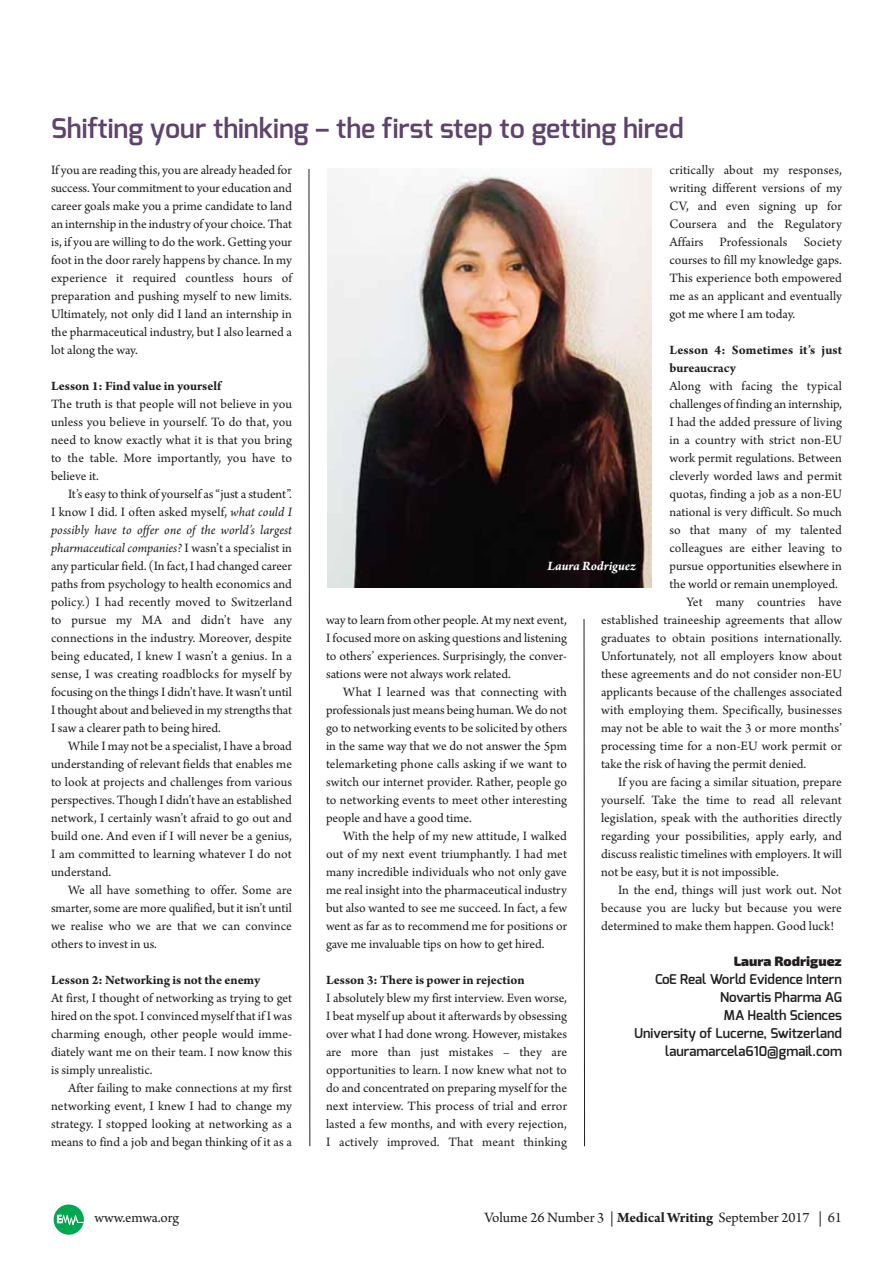
<style>
.page{position:relative;width:893px;height:1263px;background:#fff}
.page>*{position:absolute;margin:0;border:0;box-sizing:border-box;transform-origin:0 0}
.t1{font:600 27px "Exo";color:#5e436c}
.t2{font:15px "Arno Pro";letter-spacing:-.005em;color:#231f20}
.t3{font:13.5px/18px "Arno Pro";letter-spacing:.005em;color:#231f20;text-align:justify}
.t4{font:700 13.5px/18px "Arno Pro";color:#231f20}
.t5{font:600 13.5px/18px "Exo";color:#231f20;text-align:right}
.t6{font:900 13.5px "Exo 2";color:#231f20}
.t7{font:italic 700 13.5px "Arno Pro";color:#fff}
.s1{font-style:italic}
.s2{font-weight:700}
</style>
<div class="page">
<svg style="left:54px;top:1204px;width:30px;height:31px"></svg>
<svg style="left:309px;top:169px;width:1px;height:977px"></svg>
<svg style="left:584px;top:619px;width:1px;height:528px"></svg>
<img style="left:327px;top:169px;width:324px;height:419px">
<h1 class="t1" style="left:51px;top:117px;width:634px">Shifting your thinking – the first step to getting hired</h1>
<p class="t3" style="left:51px;top:162px;width:243px">If you are reading this, you are already headed for success. Your commitment to your education and career goals make you a prime candidate to land an internship in the industry of your choice. That is, if you are willing to do the work. Getting your foot in the door rarely happens by chance. In my experience it required countless hours of preparation and pushing myself to new limits.<br>Ultimately, not only did I land an internship in the pharmaceutical industry, but I also learned a lot along the way.</p>
<p class="t4" style="left:51px;top:378px;width:172px">Lesson 1: Find value in yourself</p>
<p class="t3" style="left:51px;top:396px;width:242px">The truth is that people will not believe in you unless you believe in yourself. To do that, you need to know exactly what it is that you bring to the table. More importantly, you have to believe it.</p>
<p class="t3" style="left:51px;top:486px;width:243px;text-indent:17px">It’s easy to think of yourself as “just a student”.<br>I know I did. I often asked myself, <span class="s1">what could I possibly have to offer one of the world’s largest pharmaceutical companies?</span> I wasn’t a specialist in any particular field. (In fact, I had changed career paths from psychology to health economics and policy.) I had recently moved to Switzerland to pursue my MA and didn’t have any connections in the industry. Moreover, despite being educated, I knew I wasn’t a genius. In a sense, I was creating roadblocks for myself by focusing on the things I didn’t have. It wasn’t until I thought about and believed in my strengths that I saw a clearer path to being hired.</p>
<p class="t3" style="left:51px;top:738px;width:243px;text-indent:17px">While I may not be a specialist, I have a broad understanding of relevant fields that enables me to look at projects and challenges from various perspectives. Though I didn’t have an established network, I certainly wasn’t afraid to go out and build one. And even if I will never be a genius, I am committed to learning whatever I do not understand.</p>
<p class="t3" style="left:51px;top:882px;width:242px;text-indent:17px">We all have something to offer. Some are smarter, some are more qualified, but it isn’t until we realise who we are that we can convince others to invest in us.</p>
<p class="t4" style="left:51px;top:972px;width:211px">Lesson 2: Networking is not the enemy</p>
<p class="t3" style="left:51px;top:990px;width:243px">At first, I thought of networking as trying to get hired on the spot. I convinced myself that if I was charming enough, other people would imme - diately want me on their team. I now know this is simply unrealistic.</p>
<p class="t3" style="left:51px;top:1080px;width:243px;text-indent:17px">After failing to make connections at my first networking event, I knew I had to change my strategy. I stopped looking at networking as a means to find a job and began thinking of it as a</p>
<p class="t3" style="left:669px;top:162px;width:174px">critically about my responses, writing different versions of my CV, and even signing up for Coursera and the Regulatory Affairs Profess ionals Society courses to fill my knowledge gaps.<br>This experience both empowered me as an applicant and eventually got me where I am today.</p>
<p class="t4" style="left:669px;top:342px;width:174px">Lesson 4: Sometimes it’s just bureaucracy</p>
<p class="t3" style="left:669px;top:378px;width:174px">Along with facing the typical</p>
<p class="t3" style="left:669px;top:396px;width:174px">challenges of finding an internship,</p>
<p class="t3" style="left:669px;top:414px;width:174px">I had the added pressure of living</p>
<p class="t3" style="left:669px;top:432px;width:174px">in a country with strict non-EU</p>
<p class="t3" style="left:669px;top:450px;width:174px">work permit regulations. Between</p>
<p class="t3" style="left:669px;top:468px;width:174px">cleverly worded laws and permit</p>
<p class="t3" style="left:669px;top:486px;width:174px">quotas, finding a job as a non-EU</p>
<p class="t3" style="left:669px;top:504px;width:174px">national is very difficult. So much</p>
<p class="t3" style="left:669px;top:522px;width:174px">so that many of my talented</p>
<p class="t3" style="left:669px;top:540px;width:174px">colleagues are either leaving to</p>
<p class="t3" style="left:669px;top:558px;width:174px">pursue opportunities elsewhere in</p>
<p class="t3" style="left:669px;top:576px;width:170px">the world or remain unemployed.</p>
<p class="t3" style="left:686px;top:594px;width:157px">Yet many countries have</p>
<p class="t3" style="left:601px;top:612px;width:243px">established traineeship agreements that allow</p>
<p class="t3" style="left:601px;top:630px;width:242px">graduates to obtain positions internationally.</p>
<p class="t3" style="left:601px;top:648px;width:242px">Unfor tunately, not all employers know about</p>
<p class="t3" style="left:601px;top:666px;width:243px">these agreements and do not consider non-EU</p>
<p class="t3" style="left:601px;top:684px;width:243px">applicants because of the challenges associated</p>
<p class="t3" style="left:601px;top:702px;width:242px">with employing them. Specifically, businesses</p>
<p class="t3" style="left:601px;top:720px;width:242px">may not be able to wait the 3 or more months’</p>
<p class="t3" style="left:601px;top:738px;width:242px">processing time for a non-EU work permit or</p>
<p class="t3" style="left:601px;top:756px;width:207px">take the risk of having the permit denied.</p>
<p class="t3" style="left:618px;top:774px;width:225px">If you are facing a similar situation, prepare</p>
<p class="t3" style="left:601px;top:792px;width:242px">yourself. Take the time to read all relevant</p>
<p class="t3" style="left:601px;top:810px;width:242px">legislation, speak with the authorities directly</p>
<p class="t3" style="left:601px;top:828px;width:243px">regarding your possibilities, apply early, and</p>
<p class="t3" style="left:601px;top:846px;width:242px">discuss realistic timelines with employers. It will</p>
<p class="t3" style="left:601px;top:864px;width:179px">not be easy, but it is not impossible.</p>
<p class="t3" style="left:618px;top:882px;width:225px">In the end, things will just work out. Not</p>
<p class="t3" style="left:601px;top:900px;width:242px">because you are lucky but because you were</p>
<p class="t3" style="left:601px;top:918px;width:235px">determined to make them happen. Good luck!</p>
<p class="t6" style="left:734px;top:957px;width:110px">Laura Rodriguez</p>
<p class="t5" style="left:634px;top:972px;width:209px">CoE Real World Evidence Intern<br>Novartis Pharma AG<br>MA Health Sciences<br>University of Lucerne, Switzerland lauramarcela610@gmail.com</p>
<p class="t7" style="left:547px;top:561px;width:90px">Laura Rodriguez</p>
<p class="t3" style="left:326px;top:612px;width:242px">way to learn from other people. At my next event, I focused more on asking questions and listening to others’ experiences. Surprisingly, the conver - sations were not always work related.</p>
<p class="t3" style="left:326px;top:684px;width:243px;text-indent:17px">What I learned was that connecting with professionals just means being human. We do not go to networking events to be solicited by others in the same way that we do not answer the 5pm telemarketing phone calls asking if we want to switch our internet provider. Rather, people go to networking events to meet other interesting people and have a good time.</p>
<p class="t3" style="left:326px;top:828px;width:243px;text-indent:17px">With the help of my new attitude, I walked out of my next event triumphantly. I had met many incredible individuals who not only gave me real insight into the pharmaceutical industry but also wanted to see me succeed. In fact, a few went as far as to recommend me for positions or gave me invaluable tips on how to get hired.</p>
<p class="t4" style="left:326px;top:972px;width:200px">Lesson 3: There is power in rejection</p>
<p class="t3" style="left:326px;top:990px;width:243px">I absolutely blew my first interview. Even worse, I beat myself up about it afterwards by obsessing over what I had done wrong. However, mistakes are more than just mistakes – they are opportunities to learn. I now knew what not to do and concentrated on preparing myself for the next interview. This process of trial and error lasted a few months, and with every rejection, I actively improved. That meant thinking</p>
<p class="t2" style="left:95px;top:1212px;width:86px">www.emwa.org</p>
<p class="t2" style="left:484px;top:1212px;width:359px">Volume 26 Number 3 | <span class="s2">Medical Writing</span> September 2017 | 61</p>
</div>
